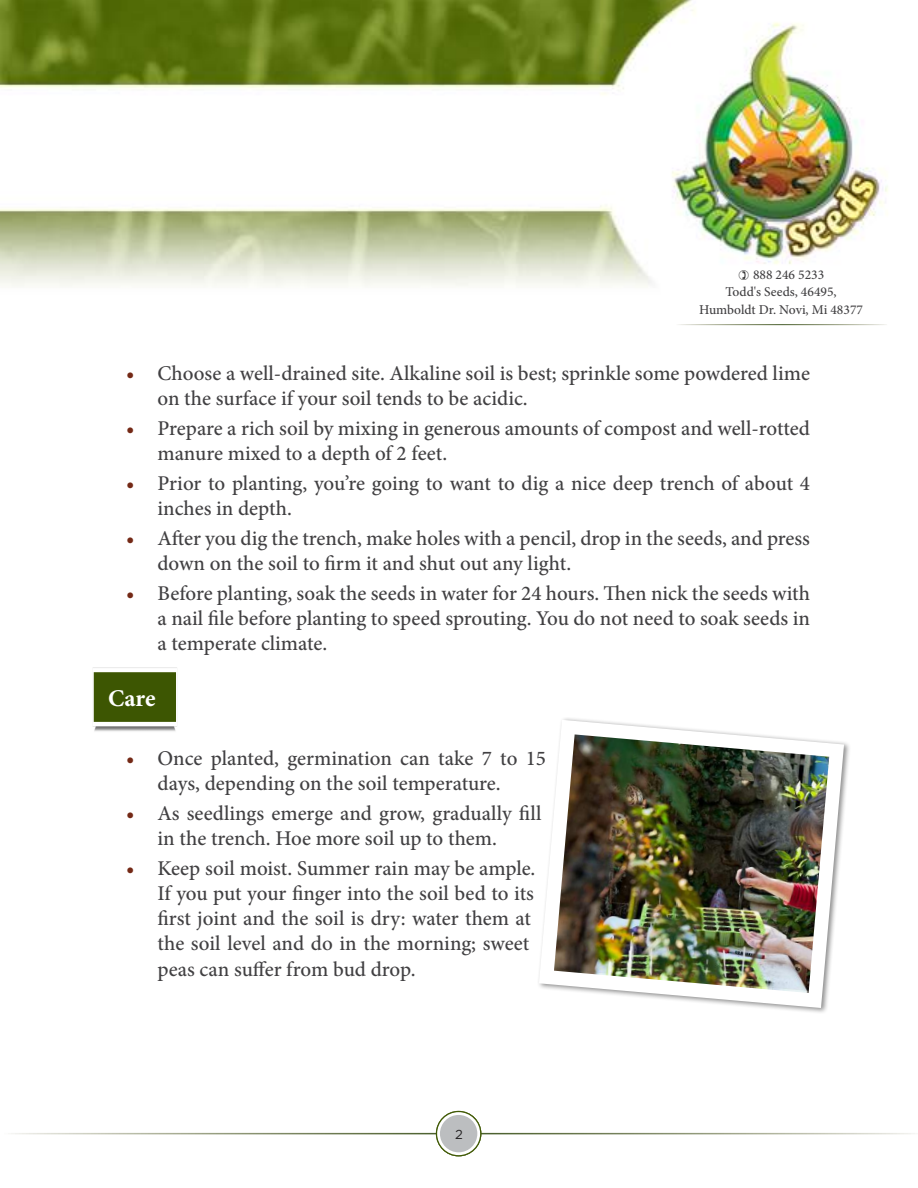
<style>
.page{position:relative;width:918px;height:1188px;background:#fff}
.page>*{position:absolute;margin:0;border:0;box-sizing:border-box;transform-origin:0 0}
.t1{font:700 24px "Minion Pro";color:#fff}
.t2{font:500 21px/25.2px "Minion Pro";color:#414042}
.t3{font:500 13.5px "Minion Pro";color:#414042}
.t4{font:13.05px "Gotham";color:#222021}
.s1{font-weight:700;color:#742916}
</style>
<div class="page">
<img style="left:0;top:0;width:888px;height:287px">
<img style="left:93px;top:667px;width:84px;height:65px">
<div style="left:536px;top:717px;width:315px;height:297px;background:#000;opacity:.45"></div>
<svg style="left:539px;top:720px;width:305px;height:288px"></svg>
<img style="left:554px;top:734px;width:275px;height:259px">
<svg style="left:437px;top:1112px;width:44px;height:44px"></svg>
<div style="left:436px;top:1111px;width:45px;height:45px;border:1px solid #415a06;border-radius:50%"></div>
<div style="left:440px;top:1115px;width:37px;height:37px;background:#bcbec0;border-radius:50%"></div>
<svg style="left:739px;top:270px;width:10px;height:10px"></svg>
<p class="t3" style="left:753px;top:266px;width:73px">888 246 5233</p>
<p class="t3" style="left:725px;top:283px;width:113px">Todd's Seeds, 46495,</p>
<p class="t3" style="left:699px;top:301px;width:165px">Humboldt Dr. Novi, Mi 48377</p>
<p class="t2" style="left:158px;top:360px;width:654px;text-indent:-32px"><span class="s1">•</span> Choose a well-drained site. Alkaline soil is best; sprinkle some powdered lime on the surface if your soil tends to be acidic.</p>
<p class="t2" style="left:158px;top:415px;width:654px;text-indent:-32px"><span class="s1">•</span> Prepare a rich soil by mixing in generous amounts of compost and well-rotted manure mixed to a depth of 2 feet.</p>
<p class="t2" style="left:158px;top:470px;width:654px;text-indent:-32px"><span class="s1">•</span> Prior to planting, you’re going to want to dig a nice deep trench of about 4 inches in depth.</p>
<p class="t2" style="left:158px;top:525px;width:654px;text-indent:-32px"><span class="s1">•</span> After you dig the trench, make holes with a pencil, drop in the seeds, and press down on the soil to firm it and shut out any light.</p>
<p class="t2" style="left:158px;top:580px;width:654px;text-align:justify;text-indent:-32px"><span class="s1">•</span> Before planting, soak the seeds in water for 24 hours. Then nick the seeds with a nail file before planting to speed sprouting. You do not need to soak seeds in a temperate climate.</p>
<p class="t1" style="left:108px;top:681px;width:49px">Care</p>
<p class="t2" style="left:158px;top:746px;width:390px;text-indent:-32px"><span class="s1">•</span> Once planted, germination can take 7 to 15 days, depending on the soil temperature.</p>
<p class="t2" style="left:158px;top:801px;width:385px;text-indent:-32px"><span class="s1">•</span> As seedlings emerge and grow, gradually fill in the trench. Hoe more soil up to them.</p>
<p class="t2" style="left:158px;top:856px;width:380px;text-indent:-32px"><span class="s1">•</span> Keep soil moist. Summer rain may be ample.<br>If you put your finger into the soil bed to its first joint and the soil is dry: water them at the soil level and do in the morning; sweet peas can suffer from bud drop.</p>
<p class="t4" style="left:455px;top:1126px;width:9px">21</p>
</div>
